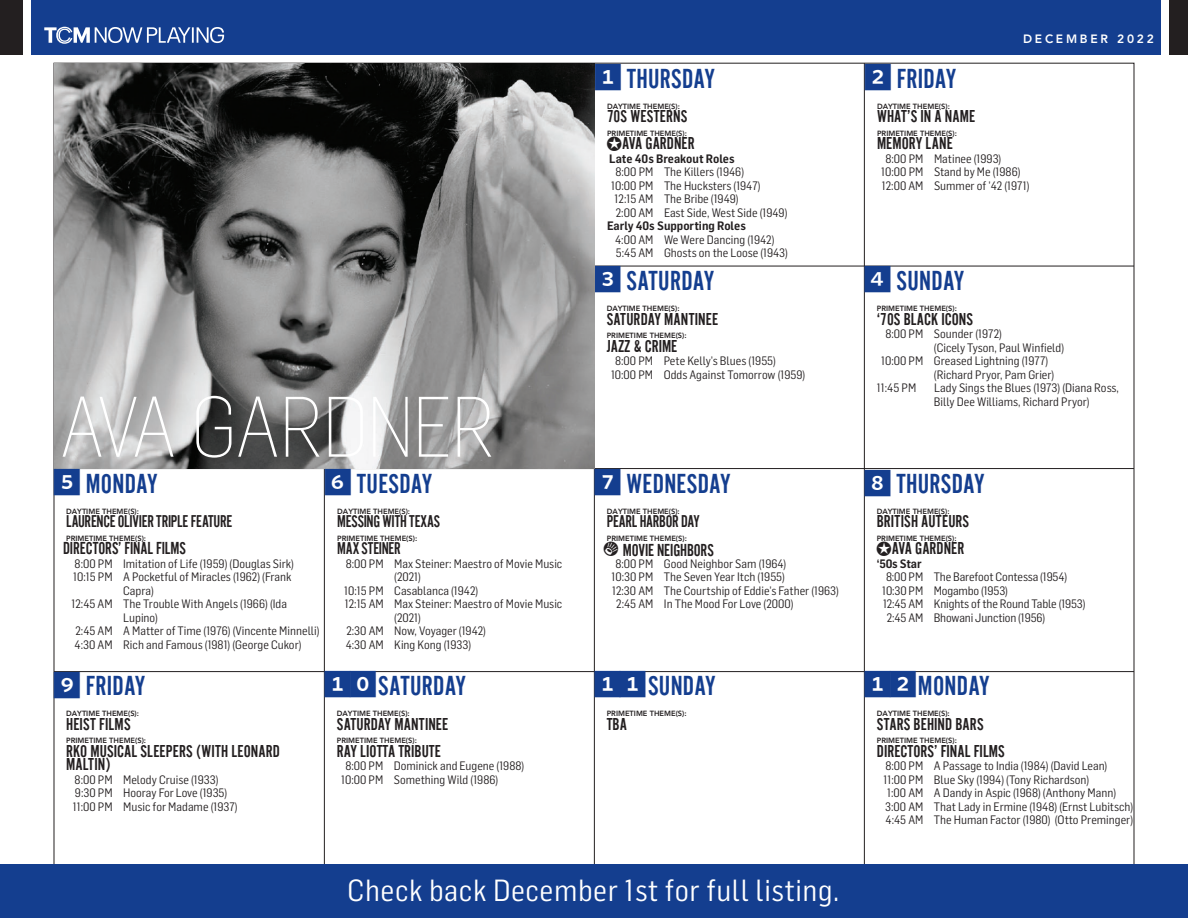
<style>
.page{position:relative;width:1188px;height:918px;background:#fff}
.page>*{position:absolute;margin:0;border:0;box-sizing:border-box;transform-origin:0 0}
.t1{font:200 84px "Flama Semicondensed";letter-spacing:-.025em;color:#fff}
.t2{font:30px "Flama Semicondensed";letter-spacing:.02em;color:#fff}
.t3{font:28.5px "Alternate Gothic Com No 2";letter-spacing:.01em;color:#143e8f}
.t4{font:18px "Alternate Gothic Com No 2";letter-spacing:-.01em;color:#231f20}
.t5{font:17.85px/13.5px "Alternate Gothic Com No 2";color:#231f20}
.t6{font:17.7px "Alternate Gothic Com No 2";letter-spacing:-.015em;color:#231f20;scale:.96 1}
.t7{font:12px/13.5px "Flama Semicondensed";color:#231f20}
.t8{font:600 12px "Flama Semicondensed";color:#231f20}
.HEADER_unlocked{font:800 12px "Avenir";letter-spacing:.23em;color:#fff}
.t9{font:800 7.5px "Avenir";color:#231f20}
.s1{font-family:"Whitney Index Black Square Bd";font-size:31.5px}
.s2{font-family:"TCM2 guide";font-size:18px}
.s3{font-family:"TCM2 guide"}
</style>
<div class="page">
<hr style="left:54px;top:266px;width:1080px;height:1px;background:#231f20">
<hr style="left:54px;top:468px;width:1080px;height:1px;background:#231f20">
<hr style="left:54px;top:671px;width:1080px;height:1px;background:#231f20">
<hr style="left:594px;top:63px;width:1px;height:810px;background:#231f20">
<hr style="left:324px;top:63px;width:1px;height:810px;background:#231f20">
<hr style="left:864px;top:63px;width:1px;height:810px;background:#231f20">
<div style="left:31px;top:0;width:1130px;height:54px;background:#143e8f"></div>
<div style="left:0;top:0;width:23px;height:54px;background:#231f20"></div>
<div style="left:1170px;top:0;width:18px;height:54px;background:#231f20"></div>
<img style="left:55px;top:64px;width:539px;height:404px">
<div style="left:1px;top:864px;width:1187px;height:54px;background:#143e8f"></div>
<svg style="left:44px;top:27px;width:180px;height:17px"></svg>
<p class="t1" style="left:60px;top:374px;width:437px">AVA GARDNER</p>
<p class="t3" style="left:51px;top:469px;width:108px"><span class="s1">5</span>MONDAY</p>
<p class="t9" style="left:66px;top:507px;width:74px">DAYTIME THEME(S):</p>
<p class="t6" style="left:66px;top:513px;width:175px">LAURENCE OLIVIER TRIPLE FEATURE</p>
<p class="t9" style="left:66px;top:534px;width:81px">PRIMETIME THEME(S):</p>
<p class="t4" style="left:63px;top:539px;width:124px">DIRECTORS’ FINAL FILMS</p>
<p class="t7" style="left:75px;top:556px;width:221px">8:00 PM Imitation of Life (1959) (Douglas Sirk)</p>
<p class="t7" style="left:123px;top:570px;width:170px;text-indent:-50px">10:15 PM A Pocketful of Miracles (1962) (Frank<br>Capra)</p>
<p class="t7" style="left:123px;top:597px;width:165px;text-indent:-52px">12:45 AM The Trouble With Angels (1966) (Ida<br>Lupino)</p>
<p class="t7" style="left:75px;top:624px;width:246px">2:45 AM A Matter of Time (1976) (Vincente Minnelli)</p>
<p class="t7" style="left:75px;top:637px;width:228px">4:30 AM Rich and Famous (1981) (George Cukor)</p>
<p class="t3" style="left:322px;top:469px;width:112px"><span class="s1">6</span>TUESDAY</p>
<p class="t9" style="left:337px;top:507px;width:74px">DAYTIME THEME(S):</p>
<p class="t6" style="left:337px;top:513px;width:109px">MESSING WITH TEXAS</p>
<p class="t9" style="left:337px;top:534px;width:81px">PRIMETIME THEME(S):</p>
<p class="t6" style="left:337px;top:540px;width:68px">MAX STEINER</p>
<p class="t7" style="left:394px;top:556px;width:170px;text-indent:-49px">8:00 PM Max Steiner: Maestro of Movie Music (2021)</p>
<p class="t7" style="left:344px;top:583px;width:136px">10:15 PM Casablanca (1942)</p>
<p class="t7" style="left:394px;top:597px;width:170px;text-indent:-49px">12:15 AM Max Steiner: Maestro of Movie Music (2021)</p>
<p class="t7" style="left:346px;top:624px;width:141px">2:30 AM Now, Voyager (1942)</p>
<p class="t7" style="left:346px;top:637px;width:127px">4:30 AM King Kong (1933)</p>
<p class="t3" style="left:51px;top:672px;width:96px"><span class="s1">9</span>FRIDAY</p>
<p class="t9" style="left:66px;top:709px;width:74px">DAYTIME THEME(S):</p>
<p class="t5" style="left:66px;top:717px;width:66px">HEIST FILMS</p>
<p class="t9" style="left:66px;top:736px;width:81px">PRIMETIME THEME(S):</p>
<p class="t5" style="left:66px;top:744px;width:215px">RKO MUSICAL SLEEPERS (WITH LEONARD<br>MALTIN)</p>
<p class="t7" style="left:75px;top:772px;width:145px">8:00 PM Melody Cruise (1933)</p>
<p class="t7" style="left:75px;top:786px;width:154px">9:30 PM Hooray For Love (1935)</p>
<p class="t7" style="left:73px;top:799px;width:166px">11:00 PM Music for Madame (1937)</p>
<p class="t3" style="left:322px;top:672px;width:146px"><span class="s1">10</span>SATURDAY</p>
<p class="t9" style="left:337px;top:709px;width:74px">DAYTIME THEME(S):</p>
<p class="t5" style="left:337px;top:717px;width:113px">SATURDAY MANTINEE</p>
<p class="t9" style="left:337px;top:736px;width:81px">PRIMETIME THEME(S):</p>
<p class="t5" style="left:337px;top:744px;width:106px">RAY LIOTTA TRIBUTE</p>
<p class="t7" style="left:345px;top:759px;width:180px">8:00 PM Dominick and Eugene (1988)</p>
<p class="t7" style="left:341px;top:772px;width:159px">10:00 PM Something Wild (1986)</p>
<p class="t3" style="left:592px;top:64px;width:124px"><span class="s1">1</span>THURSDAY</p>
<p class="t9" style="left:607px;top:102px;width:74px">DAYTIME THEME(S):</p>
<p class="t5" style="left:607px;top:110px;width:82px">70S WESTERNS</p>
<p class="t9" style="left:607px;top:129px;width:81px">PRIMETIME THEME(S):</p>
<p class="t5" style="left:607px;top:137px;width:89px"><span class="s2">S</span>AVA GARDNER</p>
<p class="t8" style="left:609px;top:151px;width:127px">Late 40s Breakout Roles</p>
<p class="t7" style="left:615px;top:165px;width:130px">8:00 PM The Killers (1946)</p>
<p class="t7" style="left:611px;top:178px;width:151px">10:00 PM The Hucksters (1947)</p>
<p class="t7" style="left:615px;top:192px;width:125px">12:15 AM The Bribe (1949)</p>
<p class="t7" style="left:616px;top:205px;width:173px">2:00 AM East Side, West Side (1949)</p>
<p class="t8" style="left:607px;top:218px;width:140px">Early 40s Supporting Roles</p>
<p class="t7" style="left:615px;top:232px;width:161px">4:00 AM We Were Dancing (1942)</p>
<p class="t7" style="left:616px;top:246px;width:174px">5:45 AM Ghosts on the Loose (1943)</p>
<p class="t3" style="left:592px;top:267px;width:124px"><span class="s1">3</span>SATURDAY</p>
<p class="t9" style="left:607px;top:304px;width:74px">DAYTIME THEME(S):</p>
<p class="t5" style="left:607px;top:312px;width:113px">SATURDAY MANTINEE</p>
<p class="t9" style="left:607px;top:331px;width:81px">PRIMETIME THEME(S):</p>
<p class="t5" style="left:607px;top:339px;width:72px">JAZZ &amp; CRIME</p>
<p class="t7" style="left:615px;top:354px;width:162px">8:00 PM Pete Kelly’s Blues (1955)</p>
<p class="t7" style="left:611px;top:367px;width:196px">10:00 PM Odds Against Tomorrow (1959)</p>
<p class="t3" style="left:592px;top:469px;width:140px"><span class="s1">7</span>WEDNESDAY</p>
<p class="t9" style="left:607px;top:507px;width:74px">DAYTIME THEME(S):</p>
<p class="t6" style="left:607px;top:513px;width:98px">PEARL HARBOR DAY</p>
<p class="t9" style="left:607px;top:534px;width:81px">PRIMETIME THEME(S):</p>
<p class="t4" style="left:604px;top:541px;width:111px"><span class="s3">P</span> MOVIE NEIGHBORS</p>
<p class="t7" style="left:615px;top:556px;width:172px">8:00 PM Good Neighbor Sam (1964)</p>
<p class="t7" style="left:612px;top:570px;width:175px">10:30 PM The Seven Year Itch (1955)</p>
<p class="t7" style="left:612px;top:583px;width:228px">12:30 AM The Courtship of Eddie’s Father (1963)</p>
<p class="t7" style="left:616px;top:597px;width:179px">2:45 AM In The Mood For Love (2000)</p>
<p class="t3" style="left:592px;top:672px;width:126px"><span class="s1">11</span>SUNDAY</p>
<p class="t9" style="left:607px;top:709px;width:81px">PRIMETIME THEME(S):</p>
<p class="t5" style="left:607px;top:717px;width:22px">TBA</p>
<p class="t2" style="left:348px;top:871px;width:493px">Check back December 1st for full listing.</p>
<p class="HEADER_unlocked" style="left:1023px;top:32px;width:132px">DECEMBER 2022</p>
<p class="t3" style="left:862px;top:64px;width:96px"><span class="s1">2</span>FRIDAY</p>
<p class="t9" style="left:877px;top:102px;width:74px">DAYTIME THEME(S):</p>
<p class="t5" style="left:877px;top:110px;width:100px">WHAT’S IN A NAME</p>
<p class="t9" style="left:877px;top:129px;width:81px">PRIMETIME THEME(S):</p>
<p class="t5" style="left:877px;top:137px;width:77px">MEMORY LANE</p>
<p class="t7" style="left:885px;top:151px;width:117px">8:00 PM Matinee (1993)</p>
<p class="t7" style="left:881px;top:165px;width:141px">10:00 PM Stand by Me (1986)</p>
<p class="t7" style="left:882px;top:178px;width:149px">12:00 AM Summer of ’42 (1971)</p>
<p class="t3" style="left:862px;top:267px;width:104px"><span class="s1">4</span>SUNDAY</p>
<p class="t9" style="left:877px;top:304px;width:81px">PRIMETIME THEME(S):</p>
<p class="t5" style="left:877px;top:312px;width:98px">‘70S BLACK ICONS</p>
<p class="t7" style="left:934px;top:327px;width:132px;text-indent:-49px">8:00 PM Sounder (1972)<br>(Cicely Tyson, Paul Winfield)</p>
<p class="t7" style="left:881px;top:354px;width:169px">10:00 PM Greased Lightning (1977)</p>
<p class="t7" style="left:934px;top:367px;width:122px">(Richard Pryor, Pam Grier)</p>
<p class="t7" style="left:877px;top:381px;width:41px">11:45 PM</p>
<p class="t7" style="left:934px;top:381px;width:187px">Lady Sings the Blues (1973) (Diana Ross,<br>Billy Dee Williams, Richard Pryor)</p>
<p class="t3" style="left:862px;top:469px;width:124px"><span class="s1">8</span>THURSDAY</p>
<p class="t9" style="left:877px;top:507px;width:74px">DAYTIME THEME(S):</p>
<p class="t5" style="left:877px;top:515px;width:94px">BRITISH AUTEURS</p>
<p class="t9" style="left:877px;top:534px;width:81px">PRIMETIME THEME(S):</p>
<p class="t5" style="left:877px;top:542px;width:89px"><span class="s2">S</span>AVA GARDNER</p>
<p class="t8" style="left:877px;top:556px;width:46px">‘50s Star</p>
<p class="t7" style="left:886px;top:570px;width:183px">8:00 PM The Barefoot Contessa (1954)</p>
<p class="t7" style="left:882px;top:583px;width:127px">10:30 PM Mogambo (1953)</p>
<p class="t7" style="left:883px;top:597px;width:204px">12:45 AM Knights of the Round Table (1953)</p>
<p class="t7" style="left:887px;top:610px;width:160px">2:45 AM Bhowani Junction (1956)</p>
<p class="t3" style="left:862px;top:672px;width:129px"><span class="s1">12</span>MONDAY</p>
<p class="t9" style="left:877px;top:709px;width:74px">DAYTIME THEME(S):</p>
<p class="t5" style="left:877px;top:717px;width:108px">STARS BEHIND BARS</p>
<p class="t9" style="left:877px;top:736px;width:81px">PRIMETIME THEME(S):</p>
<p class="t5" style="left:877px;top:744px;width:129px">DIRECTORS’ FINAL FILMS</p>
<p class="t7" style="left:885px;top:759px;width:224px">8:00 PM A Passage to India (1984) (David Lean)</p>
<p class="t7" style="left:884px;top:772px;width:207px">11:00 PM Blue Sky (1994) (Tony Richardson)</p>
<p class="t7" style="left:887px;top:786px;width:230px">1:00 AM A Dandy in Aspic (1968) (Anthony Mann)</p>
<p class="t7" style="left:885px;top:799px;width:250px">3:00 AM That Lady in Ermine (1948) (Ernst Lubitsch)</p>
<p class="t7" style="left:886px;top:813px;width:249px">4:45 AM The Human Factor (1980) (Otto Preminger)</p>
</div>
